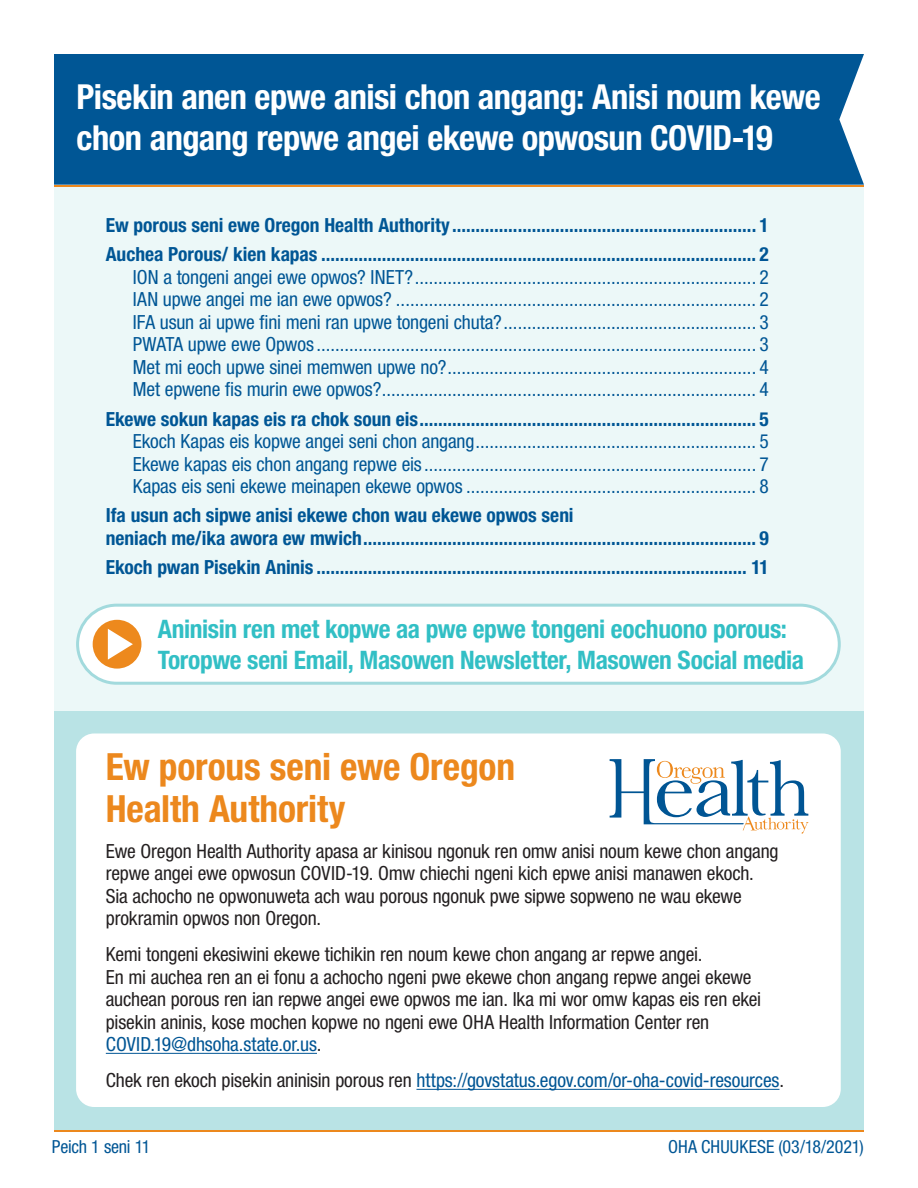
<style>
.page{position:relative;width:918px;height:1188px;background:#fff}
.page>*{position:absolute;margin:0;border:0;box-sizing:border-box;transform-origin:0 0}
.t1{font:700 condensed 37.5px/42px "Helvetica Neue LT Std";letter-spacing:-.005em;color:#ec881d}
.t2{font:700 condensed 34.5px/41.4px "Helvetica Neue LT Std";letter-spacing:-.02em;color:#fff}
.t3{font:700 condensed 25.5px/30.6px "Helvetica Neue LT Std";letter-spacing:-.015em;color:#32bfc5}
.t4{font:condensed 19.5px "Helvetica Neue LT Std";letter-spacing:-.01em;color:#005695}
.toc2{font:700 condensed 19.5px/22.5px "Helvetica Neue LT Std";color:#005695}
.bodyplain{font:condensed 19.5px/22.5px "Helvetica Neue LT Std";letter-spacing:-.01em;color:#231f20}
.bodyplain-2{font:condensed 19.5px "Helvetica Neue LT Std";letter-spacing:-.005em;color:#005594}
.t5{font:condensed 18px "Helvetica Neue LT Std";color:#005695}
.s1{color:#005594}
.s2{color:#231f20}
</style>
<div class="page">
<div style="left:54px;top:186px;width:810px;height:944px;background:#b9e3e5"></div>
<div style="left:54px;top:186px;width:810px;height:525px;background:#ecf8f8"></div>
<div style="left:54px;top:54px;width:810px;height:131px;background:#005695"></div>
<hr style="left:54px;top:185px;width:810px;height:1px;background:#ec881d">
<hr style="left:54px;top:1130px;width:810px;height:1px;background:#ec881d">
<div style="left:76px;top:734px;width:765px;height:373px;background:#fff;border-radius:18px"></div>
<div style="left:78px;top:605px;width:761px;height:78px;background:#fff;border-radius:39px"></div>
<div style="left:76px;top:604px;width:765px;height:81px;border:3px solid #a2dadd;border-radius:39px"></div>
<hr style="left:106px;top:1053px;width:211px;height:1px;background:#005594">
<hr style="left:416px;top:1089px;width:363px;height:1px;background:#005594">
<div style="left:93px;top:620px;width:48px;height:49px;background:#ed891d;border-radius:50%"></div>
<svg style="left:108px;top:629px;width:25px;height:31px"></svg>
<svg style="left:610px;top:759px;width:199px;height:75px"></svg>
<p class="t2" style="left:77px;top:75px;width:746px">Pisekin anen epwe anisi chon angang: Anisi noum kewe chon angang repwe angei ekewe opwosun COVID-19</p>
<p class="toc2" style="left:106px;top:214px;width:665px">Ew porous seni ewe Oregon Health Authority ................................................................. 1</p>
<p class="toc2" style="left:106px;top:243px;width:665px">Auchea Porous/ kien kapas ............................................................................................. 2</p>
<p class="t4" style="left:133px;top:266px;width:637px">ION a tongeni angei ewe opwos? INET?......................................................................... 2</p>
<p class="t4" style="left:133px;top:288px;width:637px">IAN upwe angei me ian ewe opwos? ............................................................................. 2</p>
<p class="t4" style="left:133px;top:311px;width:637px">IFA usun ai upwe fini meni ran upwe tongeni chuta?...................................................... 3</p>
<p class="t4" style="left:133px;top:333px;width:637px">PWATA upwe ewe Opwos .............................................................................................. 3</p>
<p class="t4" style="left:133px;top:356px;width:637px">Met mi eoch upwe sinei memwen upwe no?.................................................................. 4</p>
<p class="t4" style="left:133px;top:378px;width:637px">Met epwene fis murin ewe opwos?................................................................................ 4</p>
<p class="toc2" style="left:106px;top:407px;width:665px">Ekewe sokun kapas eis ra chok soun eis........................................................................ 5</p>
<p class="t4" style="left:133px;top:430px;width:637px">Ekoch Kapas eis kopwe angei seni chon angang............................................................ 5</p>
<p class="t4" style="left:133px;top:452px;width:637px">Ekewe kapas eis chon angang repwe eis ....................................................................... 7</p>
<p class="t4" style="left:133px;top:475px;width:637px">Kapas eis seni ekewe meinapen ekewe opwos .............................................................. 8</p>
<p class="toc2" style="left:106px;top:504px;width:665px">Ifa usun ach sipwe anisi ekewe chon wau ekewe opwos seni<br>neniach me/ika awora ew mwich.................................................................................... 9</p>
<p class="toc2" style="left:106px;top:556px;width:665px">Ekoch pwan Pisekin Aninis ............................................................................................ 11</p>
<p class="t3" style="left:158px;top:613px;width:648px">Aninisin ren met kopwe aa pwe epwe tongeni eochuono porous:<br>Toropwe seni Email, Masowen Newsletter, Masowen Social media</p>
<p class="t1" style="left:106px;top:745px;width:411px">Ew porous seni ewe Oregon<br>Health Authority</p>
<p class="bodyplain" style="left:106px;top:840px;width:674px">Ewe Oregon Health Authority apasa ar kinisou ngonuk ren omw anisi noum kewe chon angang repwe angei ewe opwosun COVID-19. Omw chiechi ngeni kich epwe anisi manawen ekoch.<br>Sia achocho ne opwonuweta ach wau porous ngonuk pwe sipwe sopweno ne wau ekewe prokramin opwos non Oregon.</p>
<p class="bodyplain" style="left:106px;top:943px;width:657px">Kemi tongeni ekesiwini ekewe tichikin ren noum kewe chon angang ar repwe angei.<br>En mi auchea ren an ei fonu a achocho ngeni pwe ekewe chon angang repwe angei ekewe auchean porous ren ian repwe angei ewe opwos me ian. Ika mi wor omw kapas eis ren ekei pisekin aninis, kose mochen kopwe no ngeni ewe OHA Health Information Center ren <span class="s1">COVID.19@dhsoha.state.or.us</span>.</p>
<p class="bodyplain-2" style="left:106px;top:1069px;width:680px"><span class="s2">Chek ren ekoch pisekin aninisin porous ren</span> https://govstatus.egov.com/or-oha-covid-resources<span class="s2">.</span></p>
<p class="t5" style="left:52px;top:1137px;width:100px">Peich 1 seni 11</p>
<p class="t5" style="left:668px;top:1137px;width:197px">OHA CHUUKESE (03/18/2021)</p>
</div>
